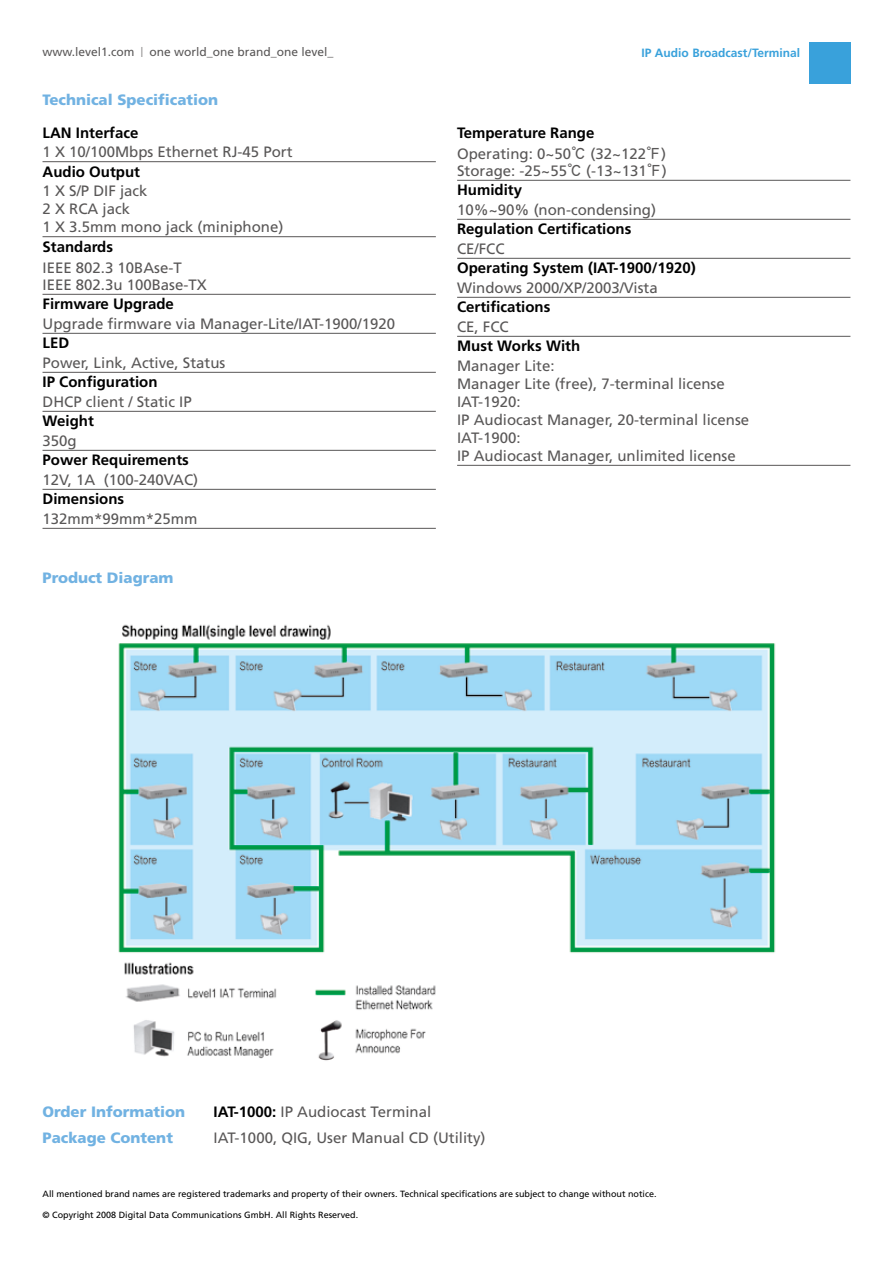
<style>
.page{position:relative;width:893px;height:1263px;background:#fff}
.page>*{position:absolute;margin:0;border:0;box-sizing:border-box;transform-origin:0 0}
.t1{font:15px/18px "Frutiger CE";color:#595757}
.t2{font:700 15px "Frutiger CE";color:#000}
.t3{font:900 15px "Frutiger CE";color:#71b2e2}
.t4{font:12px "Frutiger CE";color:#595757}
.t5{font:700 12px "Frutiger CE";color:#39a1db}
.t6{font:9px "Frutiger CE";color:#000}
.s1{font-size:14.4px}
.s2{font-weight:700;color:#000}
.s3{font-family:"Li Hei Pro"}
</style>
<div class="page">
<div style="left:809px;top:43px;width:41px;height:41px;background:#39a1db"></div>
<hr style="left:43px;top:161px;width:393px;height:1px;background:#595757">
<hr style="left:43px;top:236px;width:393px;height:1px;background:#595757">
<hr style="left:43px;top:294px;width:393px;height:1px;background:#595757">
<hr style="left:43px;top:333px;width:393px;height:1px;background:#595757">
<hr style="left:43px;top:372px;width:393px;height:1px;background:#595757">
<hr style="left:43px;top:411px;width:393px;height:1px;background:#595757">
<hr style="left:43px;top:450px;width:393px;height:1px;background:#595757">
<hr style="left:43px;top:489px;width:393px;height:1px;background:#595757">
<hr style="left:43px;top:528px;width:393px;height:1px;background:#595757">
<hr style="left:457px;top:180px;width:393px;height:1px;background:#595757">
<hr style="left:457px;top:219px;width:393px;height:1px;background:#595757">
<hr style="left:457px;top:258px;width:393px;height:1px;background:#595757">
<hr style="left:457px;top:297px;width:393px;height:1px;background:#595757">
<hr style="left:457px;top:336px;width:393px;height:1px;background:#595757">
<hr style="left:457px;top:465px;width:393px;height:1px;background:#595757">
<img style="left:118px;top:624px;width:658px;height:437px">
<p class="t4" style="left:43px;top:45px;width:293px">www.level1.com <span class="s1">I</span> one world_one brand_one level_</p>
<p class="t3" style="left:43px;top:91px;width:177px">Technical Specification</p>
<p class="t2" style="left:43px;top:124px;width:97px">LAN Interface</p>
<p class="t1" style="left:43px;top:143px;width:252px">1 X 10/100Mbps Ethernet RJ-45 Port</p>
<p class="t2" style="left:43px;top:163px;width:99px">Audio Output</p>
<p class="t1" style="left:43px;top:182px;width:242px">1 X S/P DIF jack<br>2 X RCA jack<br>1 X 3.5mm mono jack (miniphone)</p>
<p class="t2" style="left:43px;top:238px;width:72px">Standards</p>
<p class="t1" style="left:43px;top:259px;width:166px;line-height:17.1px">IEEE 802 .3 10BAse-T<br>IEEE 802.3u 100Base-TX</p>
<p class="t2" style="left:43px;top:295px;width:133px">Firmware Upgrade</p>
<p class="t1" style="left:43px;top:315px;width:354px">Upgrade firmware via Manager-Lite/IAT-1900/1920</p>
<p class="t2" style="left:43px;top:334px;width:28px">LED</p>
<p class="t1" style="left:43px;top:354px;width:184px">Power, Link, Active, Status</p>
<p class="t2" style="left:43px;top:373px;width:117px">IP Configuration</p>
<p class="t1" style="left:43px;top:393px;width:151px">DHCP client / Static IP</p>
<p class="t2" style="left:43px;top:412px;width:53px">Weight</p>
<p class="t1" style="left:43px;top:432px;width:36px">350g</p>
<p class="t2" style="left:43px;top:451px;width:148px">Power Requirements</p>
<p class="t1" style="left:43px;top:471px;width:157px">12V, 1A (100-240VAC)</p>
<p class="t2" style="left:43px;top:490px;width:83px">Dimensions</p>
<p class="t1" style="left:43px;top:510px;width:157px">132mm*99mm*25mm</p>
<p class="t3" style="left:43px;top:568px;width:133px">Product Diagram</p>
<p class="t5" style="left:642px;top:46px;width:160px">IP Audio Broadcast/Terminal</p>
<p class="t1" style="left:457px;top:122px;width:210px;line-height:21px"><span class="s2">Temperature Range<br></span>Operating: 0~50<span class="s3">℃</span> (32~122<span class="s3">℉</span>)</p>
<p class="t1" style="left:457px;top:161px;width:211px;line-height:19.5px">Storage: -25~55<span class="s3">℃</span> (-13~131<span class="s3">℉</span>)<br><span class="s2">Humidity</span></p>
<p class="t1" style="left:457px;top:201px;width:201px">10%~90% (non-condensing)</p>
<p class="t2" style="left:457px;top:220px;width:176px">Regulation Certifications</p>
<p class="t1" style="left:457px;top:240px;width:49px">CE/FCC</p>
<p class="t2" style="left:457px;top:259px;width:240px">Operating System (IAT-1900/1920)</p>
<p class="t1" style="left:457px;top:279px;width:202px">Windows 2000/XP/2003/Vista</p>
<p class="t2" style="left:457px;top:298px;width:95px">Certifications</p>
<p class="t1" style="left:457px;top:318px;width:53px">CE, FCC</p>
<p class="t2" style="left:457px;top:337px;width:125px">Must Works With</p>
<p class="t1" style="left:457px;top:357px;width:294px">Manager Lite:<br>Manager Lite (free), 7-terminal license<br>IAT-1920:<br>IP Audiocast Manager, 20-terminal license<br>IAT-1900:<br>IP Audiocast Manager, unlimited license</p>
<p class="t3" style="left:43px;top:1103px;width:144px">Order Information</p>
<p class="t1" style="left:214px;top:1103px;width:219px"><span class="s2">IAT-1000:</span> IP Audiocast Terminal</p>
<p class="t3" style="left:43px;top:1129px;width:132px">Package Content</p>
<p class="t1" style="left:214px;top:1129px;width:274px">IAT-1000, QIG, User Manual CD (Utility)</p>
<p class="t6" style="left:43px;top:1188px;width:615px">All mentioned brand names are registered trademarks and property of their owners. Technical specifications are subject to change without notice.</p>
<p class="t6" style="left:43px;top:1210px;width:317px">© Copyright 2008 Digital Data Communications GmbH. All Rights Reserved.</p>
</div>
